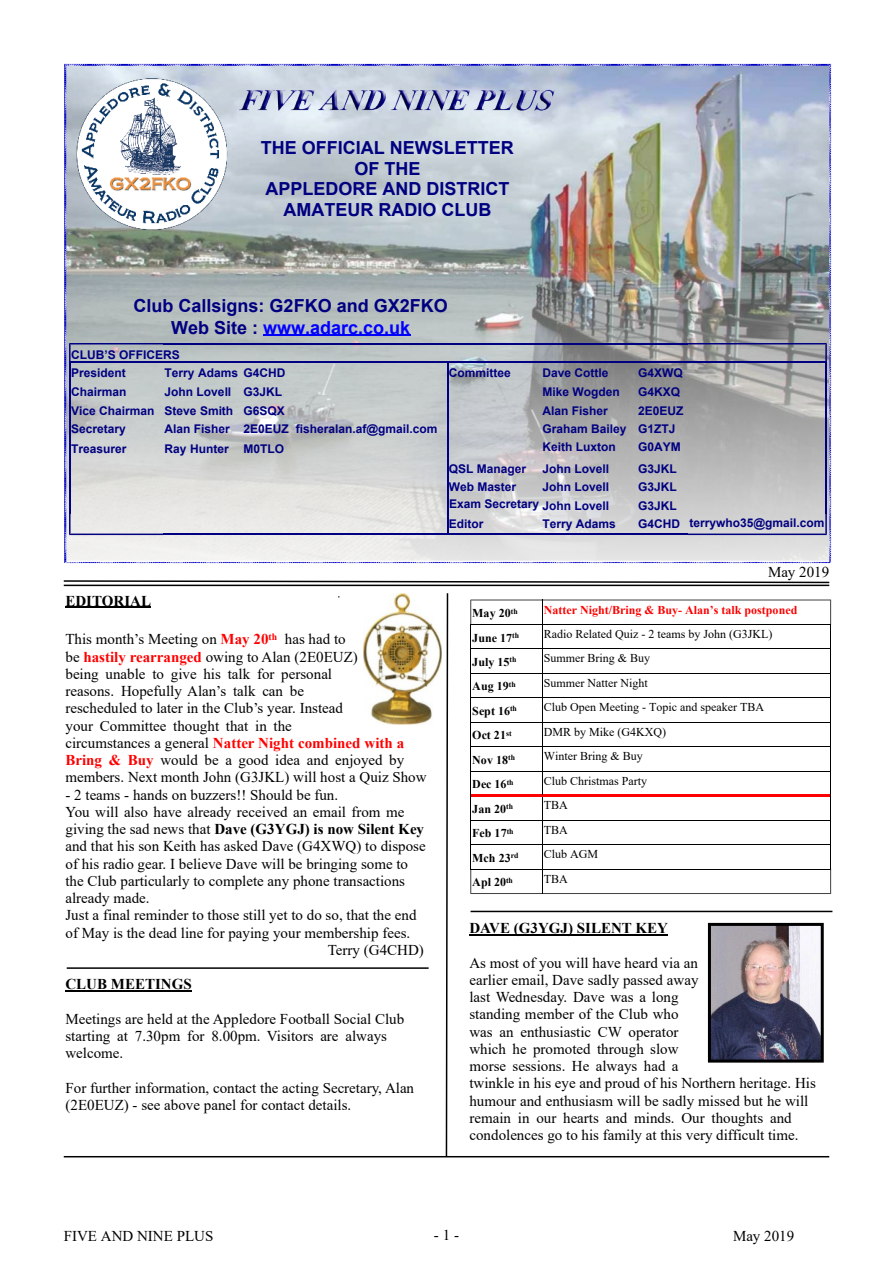
<style>
.page{position:relative;width:893px;height:1263px;background:#fff}
.page>*{position:absolute;margin:0;border:0;box-sizing:border-box;transform-origin:0 0}
.t1{font:700 18px/20.7px "Arial";color:#000080;text-align:center}
.t2{font:15px/17.2px "Times New Roman";color:#000}
.t3{font:700 15px "Times New Roman";color:#000}
.t4{font:700 12px/18.6px "Arial";color:#000080}
.t5{font:12px "Times New Roman";color:#000}
.t6{font:700 12px "Times New Roman";color:#000}
.t7{font:700 12px "Times New Roman";color:#f00}
.s1{color:#00f}
.s2{font-weight:700;color:#f00}
.s3{font-weight:400}
</style>
<div class="page">
<hr style="left:65px;top:606px;width:86px;height:2px;background:#000">
<hr style="left:65px;top:990px;width:127px;height:2px;background:#000">
<hr style="left:469px;top:934px;width:199px;height:1px;background:#000">
<img style="left:65px;top:63px;width:767px;height:500px">
<img style="left:231px;top:80px;width:354px;height:73px">
<svg style="left:445px;top:593px;width:4px;height:565px"></svg>
<hr style="left:64px;top:1156px;width:765px;height:1px;background:#000">
<hr style="left:64px;top:585px;width:765px;height:1px;background:#000">
<svg style="left:63px;top:580px;width:767px;height:4px"></svg>
<img style="left:363px;top:593px;width:78px;height:132px">
<hr style="left:263px;top:334px;width:147px;height:2px;background:#00f">
<img style="left:71px;top:75px;width:160px;height:158px">
<svg style="left:470px;top:600px;width:361px;height:294px"></svg>
<hr style="left:163px;top:343px;width:79px;height:1px;background:#000080">
<hr style="left:242px;top:343px;width:52px;height:1px;background:#000080">
<hr style="left:294px;top:343px;width:154px;height:1px;background:#000080">
<hr style="left:448px;top:343px;width:93px;height:1px;background:#000080">
<hr style="left:541px;top:343px;width:96px;height:1px;background:#000080">
<hr style="left:637px;top:343px;width:51px;height:1px;background:#000080">
<hr style="left:163px;top:362px;width:79px;height:1px;background:#000080">
<hr style="left:242px;top:362px;width:52px;height:1px;background:#000080">
<hr style="left:294px;top:362px;width:154px;height:1px;background:#000080">
<hr style="left:447px;top:362px;width:94px;height:1px;background:#000080">
<hr style="left:541px;top:362px;width:96px;height:1px;background:#000080">
<hr style="left:637px;top:362px;width:51px;height:1px;background:#000080">
<hr style="left:163px;top:533px;width:79px;height:2px;background:#000080">
<hr style="left:242px;top:533px;width:52px;height:2px;background:#000080">
<hr style="left:294px;top:533px;width:154px;height:2px;background:#000080">
<hr style="left:447px;top:533px;width:94px;height:2px;background:#000080">
<hr style="left:541px;top:533px;width:96px;height:2px;background:#000080">
<hr style="left:637px;top:533px;width:51px;height:2px;background:#000080">
<svg style="left:69px;top:343px;width:94px;height:75px;background:#b3b9c1"></svg>
<hr style="left:69px;top:418px;width:2px;height:20px;background:#000080">
<svg style="left:69px;top:438px;width:94px;height:97px;background:#d6d6d9"></svg>
<svg style="left:447px;top:363px;width:1px;height:170px"></svg>
<svg style="left:688px;top:343px;width:139px;height:75px;background:#a1a1a7"></svg>
<hr style="left:825px;top:418px;width:2px;height:20px;background:#000080">
<svg style="left:688px;top:438px;width:139px;height:97px;background:#bdbdc1"></svg>
<hr style="left:67px;top:967px;width:362px;height:2px;background:#000">
<hr style="left:471px;top:911px;width:361px;height:1px;background:#000">
<img style="left:712px;top:927px;width:108px;height:131px">
<div style="left:708px;top:923px;width:116px;height:139px;border:3px solid #000"></div>
<p class="t1" style="left:261px;top:139px;width:254px">THE OFFICIAL NEWSLETTER<br>OF THE<br>APPLEDORE AND DISTRICT<br>AMATEUR RADIO CLUB</p>
<p class="t1" style="left:134px;top:296px;width:316px;line-height:21.6px">Club Callsigns: G2FKO and GX2FKO<br>Web Site : <span class="s1">www.adarc.co.uk</span></p>
<p class="t4" style="left:71px;top:346px;width:110px">CLUB’S OFFICERS<br>President</p>
<p class="t4" style="left:165px;top:365px;width:122px">Terry Adams G4CHD</p>
<p class="t4" style="left:449px;top:365px;width:63px">Committee</p>
<p class="t4" style="left:542px;top:365px;width:68px">Dave Cottle</p>
<p class="t4" style="left:638px;top:365px;width:46px">G4XWQ</p>
<p class="t4" style="left:71px;top:384px;width:57px">Chairman</p>
<p class="t4" style="left:165px;top:384px;width:119px">John Lovell G3JKL</p>
<p class="t4" style="left:542px;top:384px;width:79px">Mike Wogden</p>
<p class="t4" style="left:638px;top:384px;width:44px">G4KXQ</p>
<p class="t4" style="left:71px;top:402px;width:215px">Vice Chairman Steve Smith G6SQX</p>
<p class="t4" style="left:542px;top:402px;width:67px">Alan Fisher</p>
<p class="t4" style="left:638px;top:402px;width:47px">2E0EUZ</p>
<p class="t4" style="left:71px;top:421px;width:56px">Secretary</p>
<p class="t4" style="left:165px;top:421px;width:274px">Alan Fisher 2E0EUZ fisheralan.af@gmail.com</p>
<p class="t4" style="left:542px;top:421px;width:135px">Graham Bailey G1ZTJ</p>
<p class="t4" style="left:71px;top:440px;width:57px">Treasurer</p>
<p class="t4" style="left:165px;top:440px;width:121px">Ray Hunter M0TLO</p>
<p class="t4" style="left:542px;top:439px;width:75px">Keith Luxton</p>
<p class="t4" style="left:638px;top:439px;width:44px">G0AYM</p>
<p class="t4" style="left:449px;top:460px;width:79px">QSL Manager</p>
<p class="t4" style="left:542px;top:460px;width:68px">John Lovell</p>
<p class="t4" style="left:638px;top:460px;width:40px">G3JKL</p>
<p class="t4" style="left:449px;top:479px;width:69px">Web Master</p>
<p class="t4" style="left:542px;top:479px;width:68px">John Lovell</p>
<p class="t4" style="left:638px;top:479px;width:40px">G3JKL</p>
<p class="t4" style="left:449px;top:496px;width:162px">Exam Secretary John Lovell</p>
<p class="t4" style="left:638px;top:497px;width:40px">G3JKL</p>
<p class="t4" style="left:449px;top:516px;width:36px">Editor</p>
<p class="t4" style="left:542px;top:516px;width:75px">Terry Adams</p>
<p class="t4" style="left:638px;top:515px;width:188px">G4CHD terrywho35@gmail.com</p>
<p class="t3" style="left:65px;top:595px;width:87px">EDITORIAL</p>
<p class="t2" style="left:65px;top:632px;width:363px">This month’s Meeting on <span class="s2">May 20</span><sup>th</sup> has had to<br>be <span class="s2">hastily rearranged</span> owing to Alan (2E0EUZ)<br>being unable to give his talk for personal<br>reasons. Hopefully Alan’s talk can be<br>rescheduled to later in the Club’s year. Instead<br>your Committee thought that in the<br>circumstances a general <span class="s2">Natter Night combined with a Bring &amp; Buy</span> would be a good idea and enjoyed by members. Next month John (G3JKL) will host a Quiz Show</p>
<p class="t2" style="left:65px;top:787px;width:274px">- 2 teams - hands on buzzers!! Should be fun.</p>
<p class="t2" style="left:65px;top:805px;width:340px">You will also have already received an email from me</p>
<p class="t3" style="left:65px;top:824px;width:360px"><span class="s3">giving the sad news that</span> Dave (G3YGJ) is now Silent Key</p>
<p class="t2" style="left:65px;top:839px;width:362px">and that his son Keith has asked Dave (G4XWQ) to dispose</p>
<p class="t2" style="left:65px;top:856px;width:344px">of his radio gear. I believe Dave will be bringing some to</p>
<p class="t2" style="left:65px;top:874px;width:341px">the Club particularly to complete any phone transactions</p>
<p class="t2" style="left:65px;top:891px;width:86px">already made.</p>
<p class="t2" style="left:65px;top:908px;width:352px">Just a final reminder to those still yet to do so, that the end</p>
<p class="t2" style="left:65px;top:925px;width:346px">of May is the dead line for paying your membership fees.</p>
<p class="t2" style="left:328px;top:943px;width:98px">Terry (G4CHD)</p>
<p class="t3" style="left:65px;top:979px;width:128px">CLUB MEETINGS</p>
<p class="t2" style="left:65px;top:1011px;width:340px">Meetings are held at the Appledore Football Social Club starting at 7.30pm for 8.00pm. Visitors are always welcome.</p>
<p class="t2" style="left:65px;top:1080px;width:350px">For further information, contact the acting Secretary, Alan (2E0EUZ) - see above panel for contact details.</p>
<p class="t2" style="left:768px;top:565px;width:63px">May 2019</p>
<p class="t6" style="left:472px;top:609px;width:47px">May 20<sup>th</sup></p>
<p class="t7" style="left:544px;top:605px;width:255px">Natter Night/Bring &amp; Buy- Alan’s talk postponed</p>
<p class="t6" style="left:472px;top:633px;width:48px">June 17<sup>th</sup></p>
<p class="t5" style="left:544px;top:630px;width:230px">Radio Related Quiz - 2 teams by John (G3JKL)</p>
<p class="t6" style="left:472px;top:658px;width:46px">July 15<sup>th</sup></p>
<p class="t5" style="left:544px;top:654px;width:108px">Summer Bring &amp; Buy</p>
<p class="t6" style="left:472px;top:682px;width:45px">Aug 19<sup>th</sup></p>
<p class="t5" style="left:544px;top:679px;width:106px">Summer Natter Night</p>
<p class="t6" style="left:472px;top:707px;width:46px">Sept 16<sup>th</sup></p>
<p class="t5" style="left:544px;top:703px;width:222px">Club Open Meeting - Topic and speaker TBA</p>
<p class="t6" style="left:472px;top:731px;width:41px">Oct 21<sup>st</sup></p>
<p class="t5" style="left:544px;top:727px;width:124px">DMR by Mike (G4KXQ)</p>
<p class="t6" style="left:472px;top:756px;width:44px">Nov 18<sup>th</sup></p>
<p class="t5" style="left:544px;top:752px;width:101px">Winter Bring &amp; Buy</p>
<p class="t6" style="left:472px;top:780px;width:43px">Dec 16<sup>th</sup></p>
<p class="t5" style="left:544px;top:776px;width:105px">Club Christmas Party</p>
<p class="t6" style="left:472px;top:805px;width:42px">Jan 20<sup>th</sup></p>
<p class="t5" style="left:544px;top:801px;width:25px">TBA</p>
<p class="t6" style="left:472px;top:829px;width:43px">Feb 17<sup>th</sup></p>
<p class="t5" style="left:544px;top:825px;width:25px">TBA</p>
<p class="t6" style="left:472px;top:854px;width:48px">Mch 23<sup>rd</sup></p>
<p class="t5" style="left:544px;top:850px;width:56px">Club AGM</p>
<p class="t6" style="left:472px;top:878px;width:42px">Apl 20<sup>th</sup></p>
<p class="t5" style="left:544px;top:874px;width:25px">TBA</p>
<p class="t3" style="left:469px;top:923px;width:200px">DAVE (G3YGJ) SILENT KEY</p>
<p class="t2" style="left:469px;top:955px;width:348px">As most of you will have heard via an<br>earlier email, Dave sadly passed away<br>last Wednesday. Dave was a long<br>standing member of the Club who<br>was an enthusiastic CW operator<br>which he promoted through slow<br>morse sessions. He always had a<br>twinkle in his eye and proud of his Northern heritage. His humour and enthusiasm will be sadly missed but he will remain in our hearts and minds. Our thoughts and condolences go to his family at this very difficult time.</p>
<p class="t2" style="left:434px;top:1228px;width:27px">- 1 -</p>
<p class="t2" style="left:64px;top:1229px;width:151px">FIVE AND NINE PLUS</p>
<p class="t2" style="left:733px;top:1229px;width:63px">May 2019</p>
</div>
